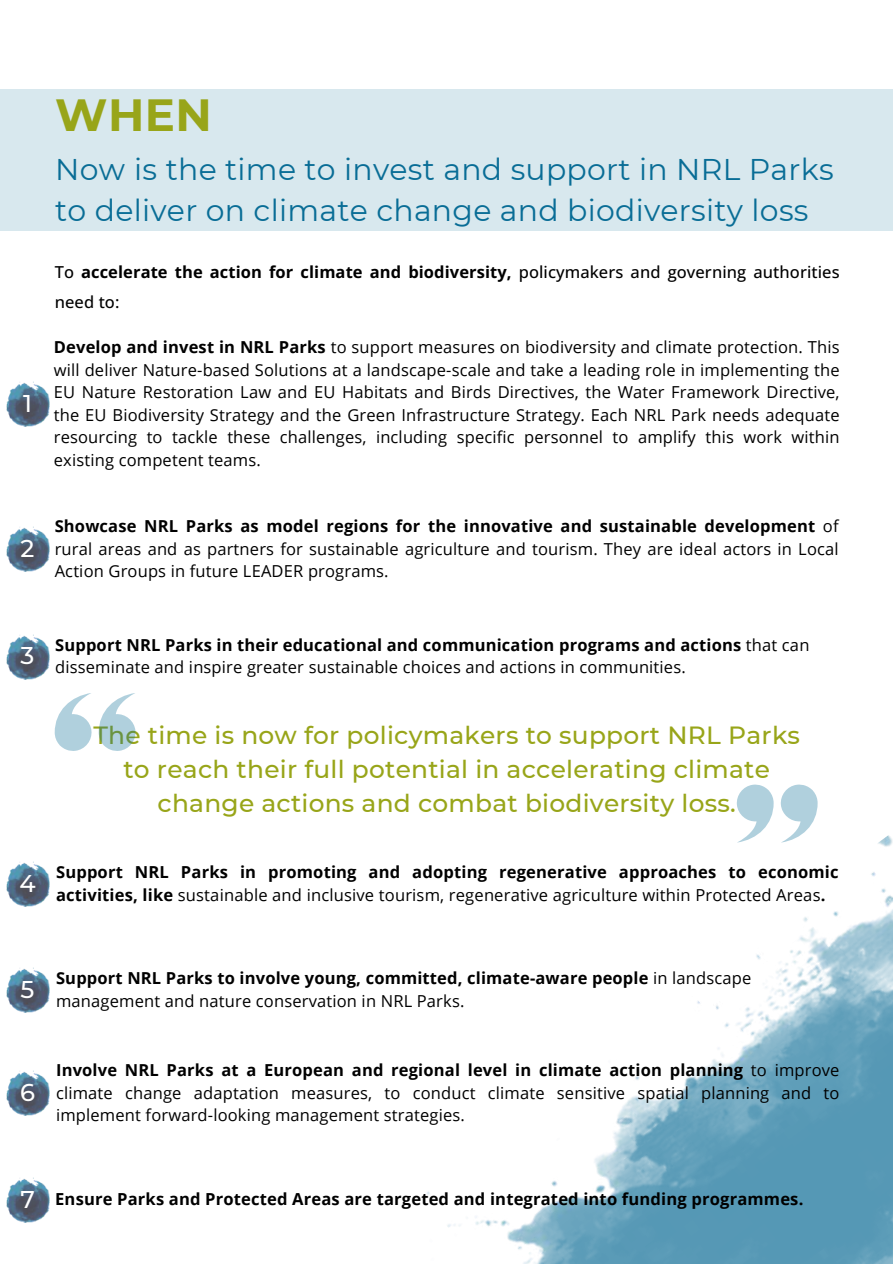
<style>
.page{position:relative;width:893px;height:1264px;background:#fff}
.page>*{position:absolute;margin:0;border:0;box-sizing:border-box;transform-origin:0 0}
.t1{font:700 45px "Montserrat";color:#98a519}
.t2{font:29.85px/41.7px "Montserrat";letter-spacing:.01em;color:#096d96}
.t3{font:500 24.9px/33.8px "Montserrat";letter-spacing:.01em;color:#98a519;text-align:center}
.t4{font:500 24.15px "Montserrat";color:#fff}
.t5{font:16.5px/22.5px "Open Sans";letter-spacing:.01em;color:#000;text-align:justify}
.t6{font:700 16.5px/22.5px "Open Sans";letter-spacing:.01em;color:#000}
.s1{font-weight:500}
.s2{font-weight:700}
.s3{font-weight:400}
</style>
<div class="page">
<img style="left:6px;top:381px;width:44px;height:45px">
<svg style="left:99px;top:693px;width:37px;height:58px"></svg>
<svg style="left:55px;top:693px;width:37px;height:58px"></svg>
<img style="left:6px;top:526px;width:44px;height:45px">
<img style="left:6px;top:634px;width:44px;height:45px">
<img style="left:6px;top:861px;width:44px;height:45px">
<img style="left:6px;top:967px;width:44px;height:45px">
<img style="left:6px;top:1070px;width:44px;height:45px">
<img style="left:6px;top:1177px;width:44px;height:45px">
<img style="left:426px;top:784px;width:466px;height:479px">
<div style="left:0;top:89px;width:892px;height:142px;background:#d8e8ee"></div>
<h3 class="t4" style="left:23px;top:388px;width:10px">1</h3>
<h3 class="t4" style="left:21px;top:533px;width:15px">2</h3>
<h1 class="t1" style="left:55px;top:88px;width:158px">WHEN</h1>
<h2 class="t2" style="left:55px;top:148px;width:780px">Now is the time to invest and support in NRL Parks to deliver on climate change and biodiversity loss</h2>
<p class="t6" style="left:55px;top:257px;width:786px;line-height:29.2px"><span class="s1">To</span> accelerate the action for climate and biodiversity, <span class="s1">policymakers and governing authorities need to:</span></p>
<p class="t5" style="left:54px;top:336px;width:787px"><span class="s2">Develop and invest in NRL Parks</span> to support measures on biodiversity and climate protection. This will deliver Nature-based Solutions at a landscape-scale and take a leading role in implementing the EU Nature Restoration Law and EU Habitats and Birds Directives, the Water Framework Directive, the EU Biodiversity Strategy and the Green Infrastructure Strategy. Each NRL Park needs adequate resourcing to tackle these challenges, including specific personnel to amplify this work within existing competent teams.</p>
<p class="t5" style="left:55px;top:514px;width:785px"><span class="s2">Showcase NRL Parks as model regions for the innovative and sustainable development</span> of rural areas and as partners for sustainable agriculture and tourism. They are ideal actors in Local Action Groups in future LEADER programs.</p>
<h3 class="t4" style="left:21px;top:641px;width:15px">3</h3>
<h3 class="t4" style="left:19px;top:868px;width:18px">4</h3>
<p class="t5" style="left:55px;top:633px;width:755px"><span class="s2">Support NRL Parks in their educational and communication programs and actions</span> that can disseminate and inspire greater sustainable choices and actions in communities.</p>
<h3 class="t3" style="left:93px;top:718px;width:708px">The time is now for policymakers to support NRL Parks to reach their full potential in accelerating climate change actions and combat biodiversity loss.</h3>
<p class="t6" style="left:56px;top:860px;width:784px">Support NRL Parks in promoting and adopting regenerative approaches to economic activities, like <span class="s3">sustainable and inclusive tourism, regenerative agriculture within Protected Areas</span>.</p>
<h3 class="t4" style="left:21px;top:974px;width:15px">5</h3>
<h3 class="t4" style="left:20px;top:1077px;width:16px">6</h3>
<p class="t6" style="left:56px;top:966px;width:696px">Support NRL Parks to involve young, committed, climate-aware people <span class="s3">in landscape management and nature conservation in NRL Parks.</span></p>
<p class="t5" style="left:56px;top:1058px;width:785px"><span class="s2">Involve NRL Parks at a European and regional level in climate action planning</span> to improve climate change adaptation measures, to conduct climate sensitive spatial planning and to implement forward-looking management strategies.</p>
<h3 class="t4" style="left:20px;top:1184px;width:16px">7</h3>
<p class="t6" style="left:55px;top:1186px;width:749px">Ensure Parks and Protected Areas are targeted and integrated into funding programmes.</p>
</div>
